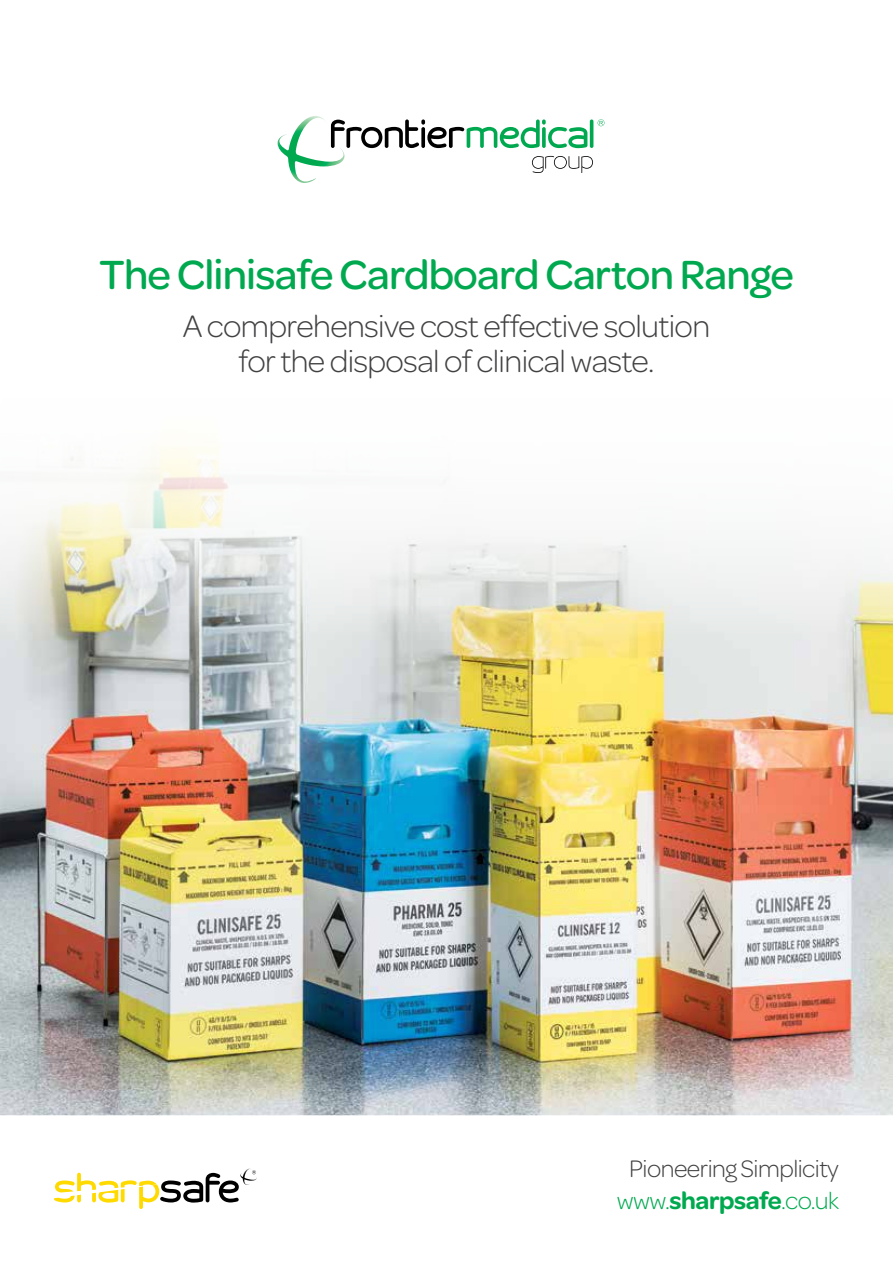
<style>
.page{position:relative;width:893px;height:1263px;background:#fff}
.page>*{position:absolute;margin:0;border:0;box-sizing:border-box;transform-origin:0 0}
.t1{font:500 43.5px "Omnes";letter-spacing:-.02em;color:#00a94f}
.t2{font:300 33px/35.1px "Omnes";letter-spacing:-.02em;color:#414042;text-align:center}
.t3{font:300 25.5px "Omnes";letter-spacing:-.02em;color:#414042}
.t4{font:300 25.5px "Omnes";letter-spacing:-.02em;color:#00a94f}
.s1{font-weight:600}
</style>
<div class="page">
<img style="left:0;top:446px;width:893px;height:669px">
<svg style="left:278px;top:116px;width:326px;height:67px"></svg>
<img style="left:240px;top:1168px;width:16px;height:17px">
<svg style="left:252px;top:1170px;width:4px;height:4px"></svg>
<svg style="left:54px;top:1173px;width:185px;height:36px"></svg>
<h1 class="t1" style="left:99px;top:245px;width:696px">The Clinisafe Cardboard Carton Range</h1>
<p class="t2" style="left:183px;top:308px;width:529px">A comprehensive cost effective solution for the disposal of clinical waste.</p>
<p class="t3" style="left:629px;top:1151px;width:211px">Pioneering Simplicity</p>
<p class="t4" style="left:617px;top:1184px;width:224px">www.<span class="s1">sharpsafe</span>.co.uk</p>
</div>
